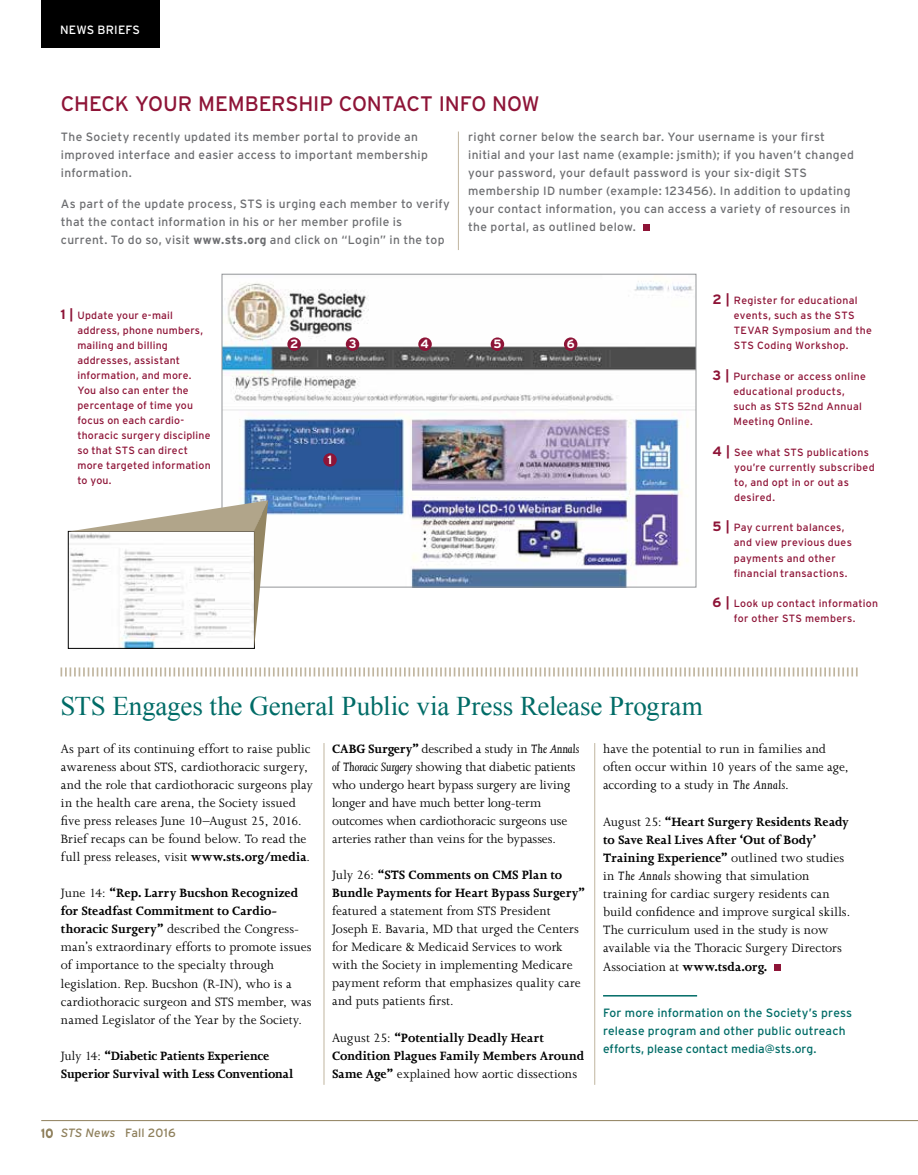
<style>
.page{position:relative;width:918px;height:1175px;background:#fff}
.page>*{position:absolute;margin:0;border:0;box-sizing:border-box;transform-origin:0 0}
.t1{font:27px "Times New Roman";letter-spacing:-.005em;color:#006c67}
.t2{font:21px "Interstate";letter-spacing:-.01em;color:#8e1437}
.t3{font:13.8px/18px "Joanna MT Std";letter-spacing:.005em;color:#000}
.t4{font:700 13.8px/18px "Joanna MT Std";color:#000}
.t5{font:12px/18px "Interstate";letter-spacing:.025em;color:#6d6e71}
.t6{font:12px/18px "Interstate";letter-spacing:.01em;color:#006c67}
.t7{font:12px "Interstate";letter-spacing:.015em;color:#8e7f5b}
.t8{font:12px "Interstate";letter-spacing:.01em;color:#fff}
.t9{font:700 12px "Interstate";color:#fff}
.t10{font:10.5px/15px "Interstate";letter-spacing:.025em;color:#8e1437}
.s1{font-weight:700}
.s2{font-weight:700;font-size:13.5px}
.s3{font-weight:400}
.s4{font-style:italic}
</style>
<div class="page">
<hr style="left:41px;top:1120px;width:877px;height:1px;background:#8e7f5b">
<svg style="left:61px;top:667px;width:797px;height:9px"></svg>
<hr style="left:603px;top:995px;width:94px;height:1px;background:#006c67">
<div style="left:774px;top:964px;width:7px;height:7px;background:#8e1437"></div>
<hr style="left:324px;top:743px;width:1px;height:341px;background:#c0b59f">
<hr style="left:594px;top:743px;width:1px;height:341px;background:#c0b59f">
<div style="left:41px;top:0;width:119px;height:47px;background:#000"></div>
<div style="left:643px;top:224px;width:7px;height:7px;background:#8e1437"></div>
<hr style="left:458px;top:131px;width:1px;height:119px;background:#c0b59f">
<img style="left:224px;top:281px;width:470px;height:304px">
<div style="left:287px;top:337px;width:14px;height:14px;background:#8e1437;border-radius:50%"></div>
<div style="left:323px;top:453px;width:14px;height:13px;background:#8e1437;border-radius:50%"></div>
<div style="left:346px;top:337px;width:13px;height:14px;background:#8e1437;border-radius:50%"></div>
<div style="left:418px;top:337px;width:14px;height:14px;background:#8e1437;border-radius:50%"></div>
<div style="left:491px;top:337px;width:13px;height:14px;background:#8e1437;border-radius:50%"></div>
<div style="left:564px;top:337px;width:13px;height:14px;background:#8e1437;border-radius:50%"></div>
<svg style="left:68px;top:500px;width:200px;height:148px"></svg>
<p class="t8" style="left:60px;top:22px;width:81px">NEWS BRIEFS</p>
<h2 class="t2" style="left:61px;top:91px;width:480px">CHECK YOUR MEMBERSHIP CONTACT INFO NOW</h2>
<p class="t5" style="left:61px;top:127px;width:368px">The Society recently updated its member portal to provide an improved interface and easier access to important membership information.</p>
<p class="t5" style="left:61px;top:195px;width:391px">As part of the update process, STS is urging each member to verify that the contact information in his or her member profile is current. To do so, visit <span class="s1">www.sts.org</span> and click on “Login” in the top</p>
<p class="t5" style="left:468px;top:127px;width:387px">right corner below the search bar. Your username is your first initial and your last name (example: jsmith); if you haven’t changed your password, your default password is your six-digit STS membership ID number (example: 123456). In addition to updating your contact information, you can access a variety of resources in the portal, as outlined below.</p>
<p class="t10" style="left:77px;top:308px;width:135px;text-indent:-17px"><span class="s2">1 |</span> Update your e-mail address, phone numbers, mailing and billing addresses, assistant information, and more.<br>You also can enter the percentage of time you focus on each cardio&shy;thoracic surgery discipline so that STS can direct more targeted information to you.</p>
<p class="t9" style="left:290px;top:337px;width:10px">2</p>
<p class="t9" style="left:349px;top:337px;width:9px">3</p>
<p class="t9" style="left:420px;top:337px;width:10px">4</p>
<p class="t9" style="left:494px;top:337px;width:10px">5</p>
<p class="t9" style="left:567px;top:337px;width:9px">6</p>
<p class="t9" style="left:327px;top:452px;width:6px">1</p>
<p class="t10" style="left:734px;top:293px;width:139px;text-indent:-21px"><span class="s2">2 |</span> Register for educational events, such as the STS<br>TEVAR Symposium and the<br>STS Coding Workshop.</p>
<p class="t10" style="left:733px;top:369px;width:134px;text-indent:-21px"><span class="s2">3 |</span> Purchase or access online educational products, such as STS 52nd Annual<br>Meeting Online.</p>
<p class="t10" style="left:734px;top:444px;width:142px;text-indent:-22px"><span class="s2">4 |</span> See what STS publications you’re currently subscribed to, and opt in or out as desired.</p>
<p class="t10" style="left:734px;top:520px;width:120px;text-indent:-21px"><span class="s2">5 |</span> Pay current balances, and view previous dues payments and other financial transactions.</p>
<p class="t10" style="left:713px;top:596px;width:167px;text-align:center"><span class="s2">6 |</span> Look up contact information for other STS members.</p>
<h1 class="t1" style="left:60px;top:687px;width:644px">STS Engages the General Public via Press Release Program</h1>
<p class="t3" style="left:61px;top:739px;width:253px">As part of its continuing effort to raise public awareness about STS, cardiothoracic surgery, and the role that cardiothoracic surgeons play in the health care arena, the Society issued five press releases June 10–August 25, 2016.<br>Brief recaps can be found below. To read the full press releases, visit <span class="s1">www.sts.org/media</span>.</p>
<p class="t3" style="left:61px;top:884px;width:252px">June 14: <span class="s1">“Rep. Larry Bucshon Recognized for Steadfast Commitment to Cardio&shy;thoracic Surgery”</span> described the Congress&shy;man’s extraordinary efforts to promote issues of importance to the specialty through legislation. Rep. Bucshon (R-IN), who is a cardiothoracic surgeon and STS member, was named Legislator of the Year by the Society.</p>
<p class="t4" style="left:61px;top:1047px;width:234px"><span class="s3">July 14:</span> “Diabetic Patients Experience<br>Superior Survival with Less Conventional</p>
<p class="t7" style="left:41px;top:1125px;width:136px">10 <span class="s4">STS News</span> Fall 2016</p>
<p class="t3" style="left:332px;top:739px;width:249px"><span class="s1">CABG Surgery”</span> described a study in <span class="s4">The Annals of Thoracic Surgery</span> showing that diabetic patients who undergo heart bypass surgery are living longer and have much better long-term outcomes when cardiothoracic surgeons use arteries rather than veins for the bypasses.</p>
<p class="t4" style="left:332px;top:866px;width:255px"><span class="s3">July 26:</span> “STS Comments on CMS Plan to<br>Bundle Payments for Heart Bypass Surgery”</p>
<p class="t3" style="left:332px;top:902px;width:250px">featured a statement from STS President Joseph E. Bavaria, MD that urged the Centers for Medicare &amp; Medicaid Services to work with the Society in implementing Medicare payment reform that emphasizes quality care and puts patients first.</p>
<p class="t4" style="left:332px;top:1029px;width:254px"><span class="s3">August 25:</span> “Potentially Deadly Heart<br>Condition Plagues Family Members Around<br>Same Age” <span class="s3">explained how aortic dissections</span></p>
<p class="t3" style="left:603px;top:739px;width:247px">have the potential to run in families and often occur within 10 years of the same age, according to a study in <span class="s4">The Annals.</span></p>
<p class="t3" style="left:603px;top:813px;width:249px">August 25: <span class="s1">“Heart Surgery Residents Ready to Save Real Lives After ‘Out of Body’ Training Experience”</span> outlined two studies in <span class="s4">The Annals</span> showing that simulation training for cardiac surgery residents can build confidence and improve surgical skills.<br>The curriculum used in the study is now available via the Thoracic Surgery Directors Association at <span class="s1">www.tsda.org.</span></p>
<p class="t6" style="left:603px;top:1003px;width:251px">For more information on the Society’s press release program and other public outreach efforts, please contact media@sts.org.</p>
</div>
